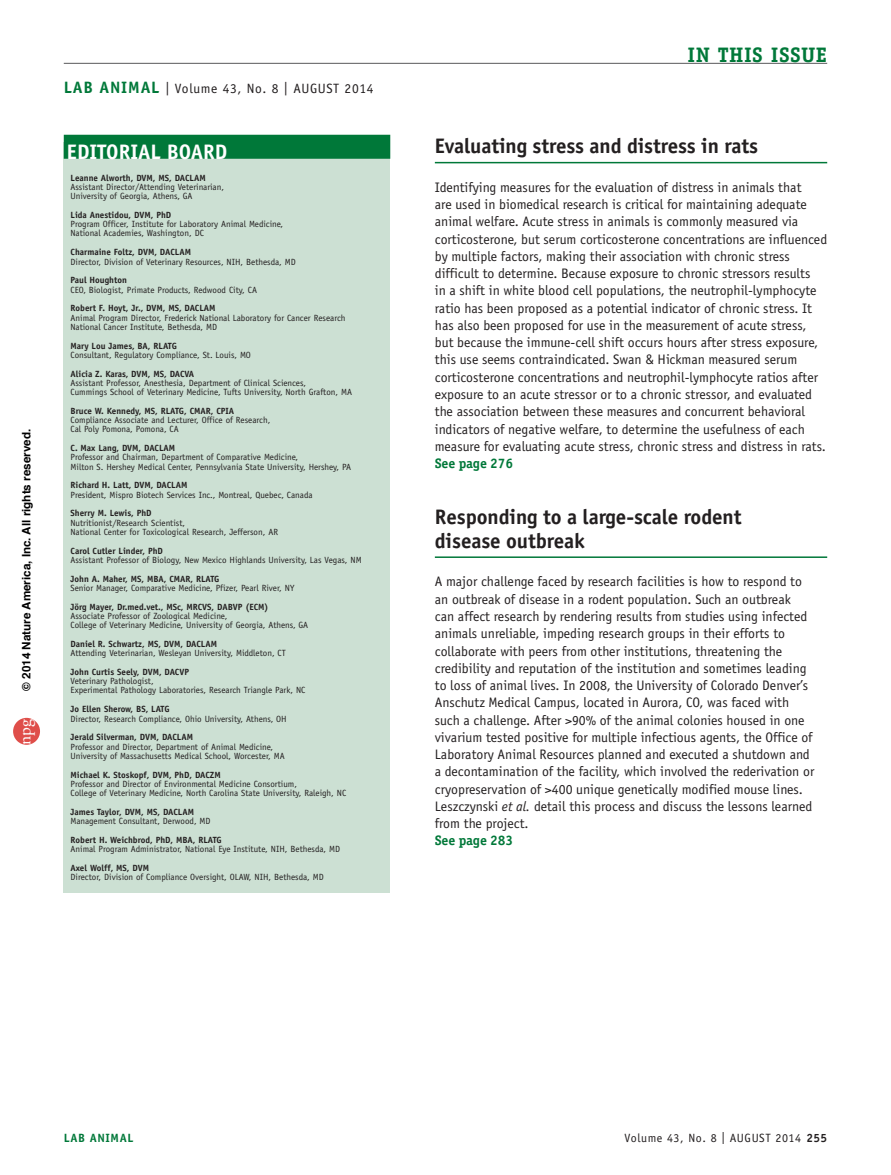
<style>
.page{position:relative;width:891px;height:1175px;background:#fff}
.page>*{position:absolute;margin:0;border:0;box-sizing:border-box;transform-origin:0 0}
.t1{font:700 21px/24px "Officina Sans Std";letter-spacing:-.005em;color:#231f20}
.t2{font:700 21px "Officina Sans Std";color:#fff}
.t3{font:700 21px "Officina Serif Std";letter-spacing:.025em;color:#007839}
.t4{font:17.4px "Adobe Garamond Pro";color:#fff}
.t5{font:700 16.5px "Officina Sans Std";color:#007839}
.t6{font:13.8px/17.2px "Officina Sans Std";color:#231f20}
.t7{font:700 13.8px "Officina Serif Std";letter-spacing:-.01em;color:#007839}
.t8{font:13.5px "Officina Sans Std";letter-spacing:.05em;color:#231f20}
.t9{font:12px "Officina Sans Std";letter-spacing:.05em;color:#231f20}
.t10{font:700 12px "Officina Sans Std";color:#007839}
.t11{font:700 11.7px "Helvetica";color:#000}
.t12{font:9px/9.1px "Officina Sans Std";color:#231f20}
.t13{font:700 9px "Officina Sans Std";color:#231f20}
.s1{font-family:"Arial"}
.s2{font-weight:700;font-size:16.5px;color:#007839}
.s3{font-style:italic}
.s4{font-family:"Officina Serif Std";font-weight:700}
</style>
<div class="page">
<div style="left:64px;top:142px;width:326px;height:751px;background:#cce0d3"></div>
<div style="left:64px;top:135px;width:326px;height:24px;background:#007839"></div>
<hr style="left:435px;top:162px;width:392px;height:1px;background:#007839">
<hr style="left:435px;top:556px;width:392px;height:2px;background:#007839">
<hr style="left:64px;top:63px;width:763px;height:1px;background:#58595b">
<div style="left:13px;top:718px;width:27px;height:26px;background:#df4e4a;border-radius:50%"></div>
<p class="t11" style="left:17px;top:690px;width:263px;rotate:-90deg">© 201<span class="s1">4</span> Nature America, Inc. All rights reserved.</p>
<p class="t4" style="left:14px;top:744px;width:28px;rotate:-90deg">npg</p>
<p class="t5" style="left:64px;top:77px;width:10px">LAB</p>
<p class="t8" style="left:99px;top:81px;width:276px"><span class="s2">ANIMAL</span> | Volume 43, No. 8 | AUGUST 2014</p>
<h1 class="t2" style="left:67px;top:139px;width:162px">editorial board</h1>
<p class="t13" style="left:71px;top:172px;width:137px">Leanne Alworth, DVM, MS, DA CLAM</p>
<p class="t12" style="left:71px;top:182px;width:155px">Assistant Director/Attending Veterinarian,<br>University of Georgia, Athens, GA</p>
<p class="t13" style="left:71px;top:209px;width:101px">Lida Anestidou, DVM, PhD</p>
<p class="t12" style="left:71px;top:220px;width:214px">Program Officer, Institute for Laboratory Animal Medicine,<br>National Academies, Washington, DC</p>
<p class="t13" style="left:71px;top:246px;width:122px">Charmaine Foltz, DVM, DACLAM</p>
<p class="t12" style="left:71px;top:257px;width:227px">Director, Division of Veterinary Resources, NIH, Bethesda, MD</p>
<p class="t13" style="left:71px;top:275px;width:58px">Paul Houghton</p>
<p class="t12" style="left:71px;top:285px;width:188px">CEO, Biologist, Primate Products, Redwood City, CA</p>
<p class="t13" style="left:71px;top:303px;width:147px">Robert F. Hoyt, Jr., DVM, MS, DA CLAM</p>
<p class="t12" style="left:71px;top:313px;width:277px">Animal Program Director, Frederick National Laboratory for Cancer Research<br>National Cancer Institute, Bethesda, MD</p>
<p class="t13" style="left:71px;top:340px;width:88px">Mary Lou James, BA, RLAT</p>
<p class="t13" style="left:172px;top:340px;width:7px">G</p>
<p class="t12" style="left:71px;top:350px;width:182px">Consultant, Regulatory Compliance, St. Louis, MO</p>
<p class="t13" style="left:71px;top:368px;width:125px">Alicia Z. Karas, DVM, MS, DA CVA</p>
<p class="t12" style="left:71px;top:378px;width:283px">Assistant Professor, Anesthesia, Department of Clinical Sciences,<br>Cummings School of Veterinary Medicine, Tufts University, North Grafton, MA</p>
<p class="t13" style="left:71px;top:405px;width:95px">Bruce W. Kennedy, MS, RLAT</p>
<p class="t13" style="left:179px;top:405px;width:52px">G, CMAR, CPIA</p>
<p class="t12" style="left:71px;top:415px;width:201px">Compliance Associate and Lecturer, Office of Research,<br>Cal Poly Pomona, Pomona, CA</p>
<p class="t13" style="left:71px;top:442px;width:106px">C. Max Lang, DVM, DACLAM</p>
<p class="t12" style="left:71px;top:452px;width:282px">Professor and Chairman, Department of Comparative Medicine,<br>Milton S. Hershey Medical Center, Pennsylvania State University, Hershey, PA</p>
<p class="t13" style="left:71px;top:480px;width:118px">Richard H. Latt, DVM, DACLAM</p>
<p class="t12" style="left:71px;top:490px;width:243px">President, Mispro Biotech Services Inc., Montreal, Quebec, Canada</p>
<p class="t13" style="left:71px;top:508px;width:81px">Sherry M. Lewis, PhD</p>
<p class="t12" style="left:71px;top:518px;width:209px">Nutritionist/Research Scientist,<br>National Center for Toxicological Research, Jefferson, AR</p>
<p class="t13" style="left:71px;top:545px;width:93px">Carol Cutler Linder, PhD</p>
<p class="t12" style="left:71px;top:555px;width:293px">Assistant Professor of Biology, New Mexico Highlands University, Las Vegas, NM</p>
<p class="t13" style="left:71px;top:573px;width:132px">John A. Maher, MS, MBA, CMAR, RLAT</p>
<p class="t13" style="left:214px;top:573px;width:7px">G</p>
<p class="t12" style="left:71px;top:583px;width:225px">Senior Manager, Comparative Medicine, Pfizer, Pearl River, NY</p>
<p class="t13" style="left:71px;top:601px;width:199px">Jörg Mayer, Dr.med.vet., MSc, MRCVS, DABVP (ECM)</p>
<p class="t12" style="left:71px;top:611px;width:239px">Associate Professor of Zoological Medicine,<br>College of Veterinary Medicine, University of Georgia, Athens, GA</p>
<p class="t13" style="left:71px;top:638px;width:148px">Daniel R. Schwartz, MS, DVM, DACLAM</p>
<p class="t12" style="left:71px;top:648px;width:217px">Attending Veterinarian, Wesleyan University, Middleton, CT</p>
<p class="t13" style="left:71px;top:666px;width:120px">John Curtis Seely, DVM, DACVP</p>
<p class="t12" style="left:71px;top:676px;width:236px">Veterinary Pathologist,<br>Experimental Pathology Laboratories, Research Triangle Park, NC</p>
<p class="t13" style="left:71px;top:703px;width:101px">Jo Ellen Sherow, BS, LAT G</p>
<p class="t12" style="left:71px;top:714px;width:218px">Director, Research Compliance, Ohio University, Athens, OH</p>
<p class="t13" style="left:71px;top:731px;width:124px">Jerald Silverman, DVM, DACLAM</p>
<p class="t12" style="left:71px;top:742px;width:216px">Professor and Director, Department of Animal Medicine,<br>University of Massachusetts Medical School, Worcester, MA</p>
<p class="t13" style="left:71px;top:769px;width:152px">Michael K. Stoskopf, DVM, PhD, DA CZM</p>
<p class="t12" style="left:71px;top:779px;width:277px">Professor and Director of Environmental Medicine Consortium,<br>College of Veterinary Medicine, North Carolina State University, Raleigh, NC</p>
<p class="t13" style="left:71px;top:806px;width:125px">James Taylor, DVM, MS, DA CLAM</p>
<p class="t12" style="left:71px;top:816px;width:142px">Management Consultant, Derwood, MD</p>
<p class="t13" style="left:71px;top:834px;width:134px">Robert H. Weichbrod, PhD, MBA, RLAT</p>
<p class="t13" style="left:217px;top:834px;width:7px">G</p>
<p class="t12" style="left:71px;top:844px;width:271px">Animal Program Administrator, National Eye Institute, NIH, Bethesda, MD</p>
<p class="t13" style="left:71px;top:862px;width:80px">Axel Wolff, MS, DVM</p>
<p class="t12" style="left:71px;top:872px;width:255px">Director, Division of Compliance Oversight, OLAW, NIH, Bethesda, MD</p>
<h1 class="t3" style="left:687px;top:41px;width:141px">in this issue</h1>
<h1 class="t1" style="left:435px;top:134px;width:325px">Evaluating stress and distress in rats</h1>
<p class="t6" style="left:435px;top:179px;width:394px">Identifying measures for the evaluation of distress in animals that<br>are used in biomedical research is critical for maintaining adequate animal welfare. Acute stress in animals is commonly measured via corticosterone, but serum corticosterone concentrations are influenced by multiple factors, making their association with chronic stress difficult to determine. Because exposure to chronic stressors results<br>in a shift in white blood cell populations, the neutrophil-lymphocyte ratio has been proposed as a potential indicator of chronic stress. It has also been proposed for use in the measurement of acute stress, but because the immune-cell shift occurs hours after stress exposure, this use seems contraindicated. Swan &amp; Hickman measured serum corticosterone concentrations and neutrophil-lymphocyte ratios after exposure to an acute stressor or to a chronic stressor, and evaluated the association between these measures and concurrent behavioral indicators of negative welfare, to determine the usefulness of each measure for evaluating acute stress, chronic stress and distress in rats.</p>
<p class="t7" style="left:435px;top:455px;width:80px">See page 276</p>
<h1 class="t1" style="left:435px;top:504px;width:308px">Responding to a large-scale rodent disease outbreak</h1>
<p class="t6" style="left:435px;top:573px;width:381px">A major challenge faced by research facilities is how to respond to an outbreak of disease in a rodent population. Such an outbreak<br>can affect research by rendering results from studies using infected animals unreliable, impeding research groups in their efforts to collaborate with peers from other institutions, threatening the credibility and reputation of the institution and sometimes leading to loss of animal lives. In 2008, the University of Colorado Denver’s Anschutz Medical Campus, located in Aurora, CO, was faced with such a challenge. After &gt;90% of the animal colonies housed in one vivarium tested positive for multiple infectious agents, the Office of Laboratory Animal Resources planned and executed a shutdown and a decontamination of the facility, which involved the rederivation or cryopreservation of &gt;400 unique genetically modified mouse lines.<br>Leszczynski <span class="s3">et al.</span> detail this process and discuss the lessons learned from the project.</p>
<p class="t7" style="left:435px;top:832px;width:80px">See page 283</p>
<p class="t10" style="left:64px;top:1130px;width:8px">LAB</p>
<p class="t10" style="left:90px;top:1130px;width:38px">ANIMAL</p>
<p class="t9" style="left:625px;top:1131px;width:204px">Volume 43, No. 8 | AUGUST 2014 <span class="s4">255</span></p>
</div>
